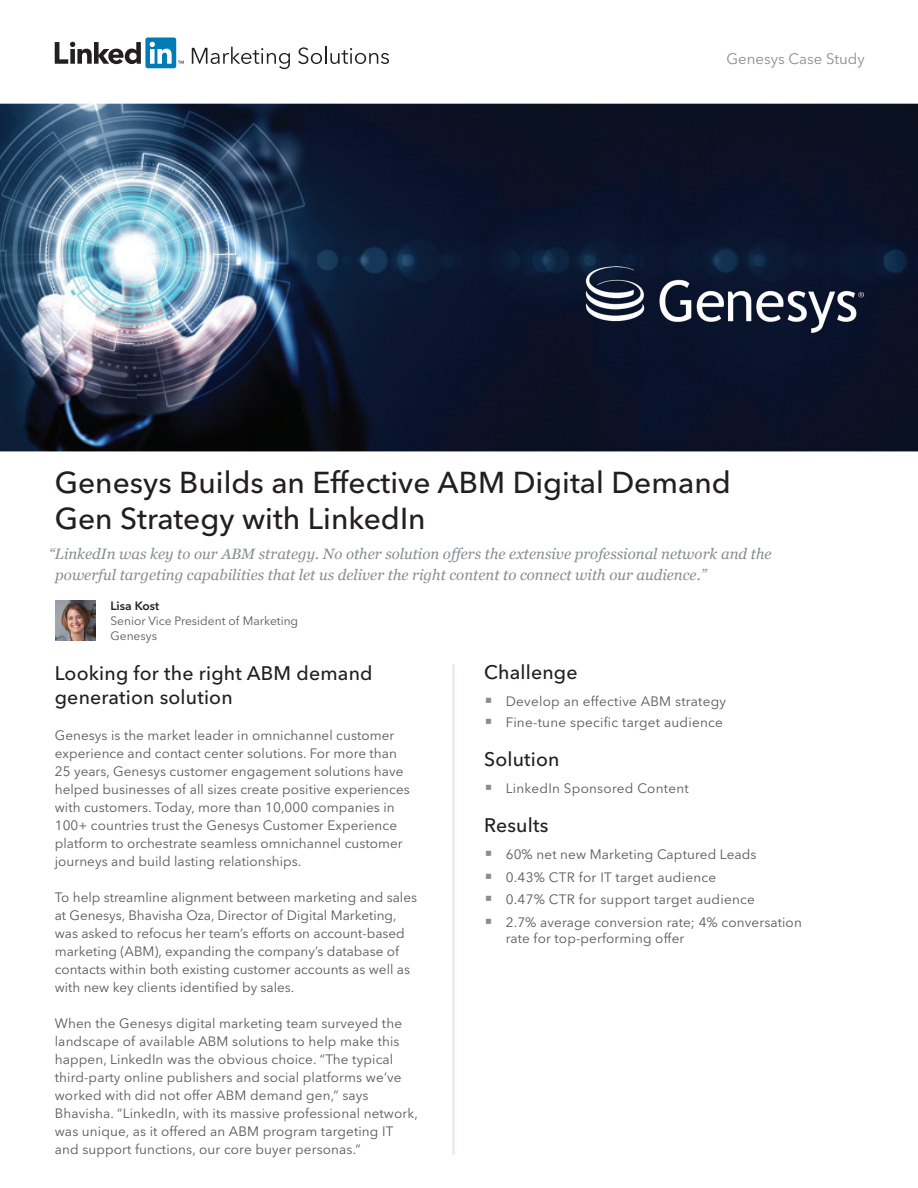
<style>
.page{position:relative;width:918px;height:1188px;background:#fff}
.page>*{position:absolute;margin:0;border:0;box-sizing:border-box;transform-origin:0 0}
.t1{font:500 30px/36px "Avenir Next LT Pro";color:#231f20}
.t2{font:500 19.5px/24px "Avenir Next LT Pro";letter-spacing:.01em;color:#231f20}
.t3{font:italic 15px/21px "Georgia";color:#8a8c8f}
.t4{font:15px "Avenir Next LT Pro";color:#8a8c8f}
.t5{font:13.5px/18px "Avenir Next LT Pro";letter-spacing:.005em;color:#57585a}
.t6{font:12px/15px "Avenir Next LT Pro";color:#57585a}
.t7{font:600 12px "Avenir Next LT Pro";color:#231f20}
</style>
<div class="page">
<img style="left:0;top:104px;width:918px;height:347px">
<svg style="left:192px;top:47px;width:98px;height:22px"></svg>
<svg style="left:298px;top:47px;width:91px;height:17px"></svg>
<svg style="left:55px;top:37px;width:129px;height:31px"></svg>
<hr style="left:453px;top:665px;width:2px;height:490px;background:#e9eded">
<img style="left:55px;top:601px;width:40px;height:40px">
<img style="left:585px;top:267px;width:278px;height:66px">
<p class="t4" style="left:727px;top:50px;width:140px">Genesys Case Study</p>
<h1 class="t1" style="left:55px;top:465px;width:678px">Genesys Builds an Effective ABM Digital Demand<br>Gen Strategy with LinkedIn</h1>
<p class="t3" style="left:55px;top:542px;width:718px;text-indent:-6px">“LinkedIn was key to our ABM strategy. No other solution offers the extensive professional network and the powerful targeting capabilities that let us deliver the right content to connect with our audience.”</p>
<p class="t7" style="left:110px;top:598px;width:50px">Lisa Kost</p>
<p class="t6" style="left:110px;top:613px;width:189px">Senior Vice President of Marketing<br>Genesys</p>
<h2 class="t2" style="left:55px;top:661px;width:319px">Looking for the right ABM demand generation solution</h2>
<p class="t5" style="left:55px;top:726px;width:357px">Genesys is the market leader in omnichannel customer experience and contact center solutions. For more than 25 years, Genesys customer engagement solutions have helped businesses of all sizes create positive experiences with customers. Today, more than 10,000 companies in 100+ countries trust the Genesys Customer Experience platform to orchestrate seamless omnichannel customer journeys and build lasting relationships.</p>
<p class="t5" style="left:55px;top:888px;width:364px">To help streamline alignment between marketing and sales at Genesys, Bhavisha Oza, Director of Digital Marketing, was asked to refocus her team’s efforts on account-based marketing (ABM), expanding the company’s database of contacts within both existing customer accounts as well as with new key clients identified by sales.</p>
<p class="t5" style="left:55px;top:1014px;width:365px">When the Genesys digital marketing team surveyed the landscape of available ABM solutions to help make this happen, LinkedIn was the obvious choice. “The typical third-party online publishers and social platforms we’ve worked with did not offer ABM demand gen,” says Bhavisha. “LinkedIn, with its massive professional network, was unique, as it offered an ABM program targeting IT and support functions, our core buyer personas.”</p>
<h2 class="t2" style="left:484px;top:661px;width:95px">Challenge</h2>
<p class="t5" style="left:506px;top:691px;width:222px;line-height:21px">Develop an effective ABM strategy<br>Fine-tune specific target audience</p>
<h2 class="t2" style="left:484px;top:748px;width:77px">Solution</h2>
<p class="t5" style="left:506px;top:780px;width:185px">LinkedIn Sponsored Content</p>
<h2 class="t2" style="left:484px;top:814px;width:66px">Results</h2>
<p class="t5" style="left:506px;top:843px;width:298px;line-height:22.5px">60% net new Marketing Captured Leads<br>0.43% CTR for IT target audience<br>0.47% CTR for support target audience<br>2.7% average conversion rate; 4% conversation</p>
<p class="t5" style="left:506px;top:930px;width:180px">rate for top-performing offer</p>
</div>
